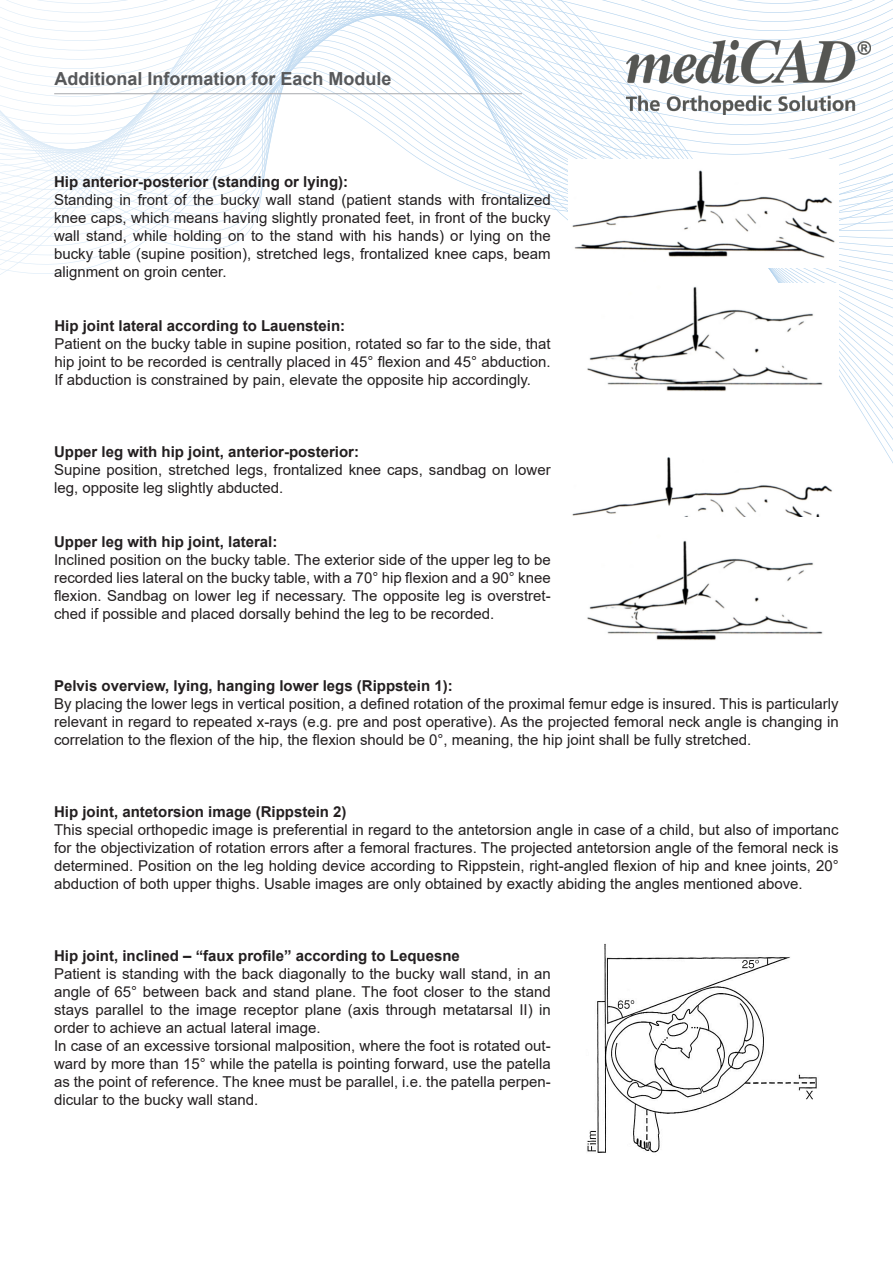
<style>
.page{position:relative;width:893px;height:1263px;background:#fff}
.page>*{position:absolute;margin:0;border:0;box-sizing:border-box;transform-origin:0 0}
.Absatzformat_1{font:700 18px "Arial";color:#57585a}
.Text{font:15px/18px "Arial";color:#231f20;text-align:justify}
.Text-2{font:700 15px "Arial";color:#231f20}
</style>
<div class="page">
<svg style="left:0;top:0;width:893px;height:517px"></svg>
<img style="left:626px;top:40px;width:245px;height:75px">
<hr style="left:54px;top:93px;width:468px;height:1px;background:#a8a9ad">
<img style="left:569px;top:159px;width:270px;height:108px">
<div style="left:569px;top:284px;width:270px;height:108px;background:#fff"></div>
<img style="left:587px;top:286px;width:236px;height:105px">
<div style="left:569px;top:408px;width:270px;height:108px;background:#fff"></div>
<img style="left:572px;top:457px;width:260px;height:59px">
<img style="left:587px;top:540px;width:236px;height:100px">
<img style="left:587px;top:944px;width:230px;height:209px">
<p class="Absatzformat_1" style="left:54px;top:66px;width:339px">Additional Information for Each Module</p>
<p class="Text-2" style="left:54px;top:171px;width:296px">Hip anterior-posterior (standing or lying):</p>
<p class="Text" style="left:54px;top:190px;width:498px">Standing in front of the bucky wall stand (patient stands with frontalized knee caps, which means having slightly pronated feet, in front of the bucky wall stand, while holding on to the stand with his hands) or lying on the bucky table (supine position), stretched legs, frontalized knee caps, beam alignment on groin center.</p>
<p class="Text-2" style="left:54px;top:315px;width:292px">Hip joint lateral according to Lauenstein:</p>
<p class="Text" style="left:54px;top:334px;width:498px">Patient on the bucky table in supine position, rotated so far to the side, that hip joint to be recorded is centrally placed in 45° flexion and 45° abduction.<br>If abduction is constrained by pain, elevate the opposite hip accordingly.</p>
<p class="Text-2" style="left:54px;top:441px;width:307px">Upper leg with hip joint, anterior-posterior:</p>
<p class="Text" style="left:54px;top:460px;width:498px">Supine position, stretched legs, frontalized knee caps, sandbag on lower leg, opposite leg slightly abducted.</p>
<p class="Text-2" style="left:54px;top:531px;width:225px">Upper leg with hip joint, lateral:</p>
<p class="Text" style="left:54px;top:550px;width:498px">Inclined position on the bucky table. The exterior side of the upper leg to be recorded lies lateral on the bucky table, with a 70° hip flexion and a 90° knee flexion. Sandbag on lower leg if necessary. The opposite leg is overstret&shy;ched if possible and placed dorsally behind the leg to be recorded.</p>
<p class="Text-2" style="left:54px;top:675px;width:400px">Pelvis overview, lying, hanging lower legs (Rippstein 1):</p>
<p class="Text" style="left:54px;top:694px;width:786px">By placing the lower legs in vertical position, a defined rotation of the proximal femur edge is insured. This is particularly relevant in regard to repeated x-rays (e.g. pre and post operative). As the projected femoral neck angle is changing in correlation to the flexion of the hip, the flexion should be 0°, meaning, the hip joint shall be fully stretched.</p>
<p class="Text-2" style="left:54px;top:801px;width:294px">Hip joint, antetorsion image (Rippstein 2)</p>
<p class="Text" style="left:54px;top:820px;width:786px">This special orthopedic image is preferential in regard to the antetorsion angle in case of a child, but also of importanc for the objectivization of rotation errors after a femoral fractures. The projected antetorsion angle of the femoral neck is determined. Position on the leg holding device according to Rippstein, right-angled flexion of hip and knee joints, 20° abduction of both upper thighs. Usable images are only obtained by exactly abiding the angles mentioned above.</p>
<p class="Text-2" style="left:54px;top:945px;width:407px">Hip joint, inclined – “faux profile” according to Lequesne</p>
<p class="Text" style="left:54px;top:964px;width:498px">Patient is standing with the back diagonally to the bucky wall stand, in an angle of 65° between back and stand plane. The foot closer to the stand stays parallel to the image receptor plane (axis through metatarsal II) in order to achieve an actual lateral image.</p>
<p class="Text" style="left:54px;top:1036px;width:498px">In case of an excessive torsional malposition, where the foot is rotated out&shy;ward by more than 15° while the patella is pointing forward, use the patella as the point of reference. The knee must be parallel, i.e. the patella perpen&shy;dicular to the bucky wall stand.</p>
</div>
